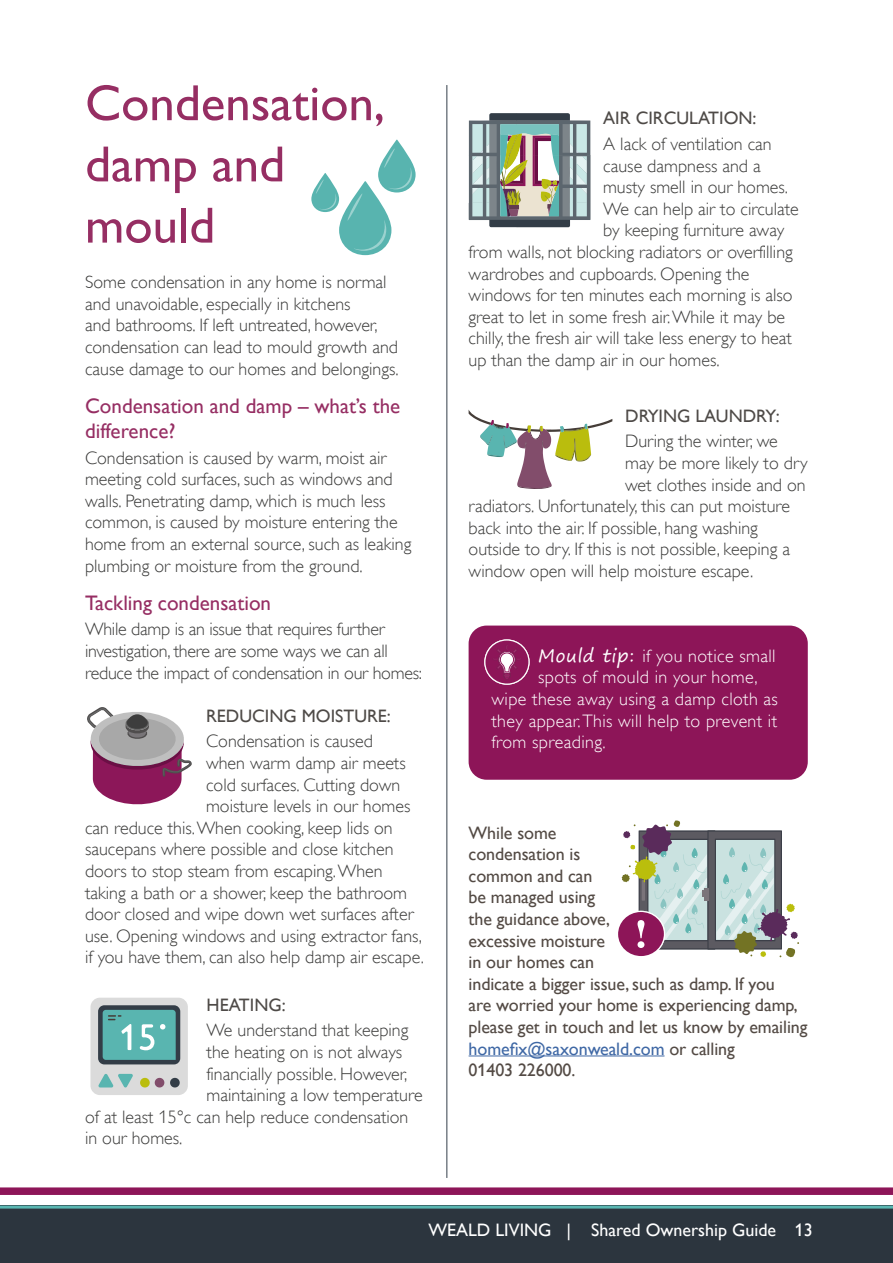
<style>
.page{position:relative;width:893px;height:1263px;background:#fff}
.page>*{position:absolute;margin:0;border:0;box-sizing:border-box;transform-origin:0 0}
.t1{font:51px/61.2px "Gill Sans";color:#962e63}
.t2{font:21px/25.2px "Gill Alt One";color:#962e63}
.t3{font:300 18px/21.6px "Gill Alt One";color:#3c3c3b}
.t4{font:18px/21.6px "Gill Alt One";letter-spacing:-.005em;color:#534a44}
.t5{font:300 18px "Gill Alt One";letter-spacing:.02em;color:#fff}
.t6{font:18px "Gill Alt One";color:#4e4a47}
.t7{font:18px "Gill Alt One";color:#fff}
.s1{font-family:"Segoe Print";font-weight:400}
.s2{color:#3f68a5}
</style>
<div class="page">
<div style="left:0;top:1205px;width:893px;height:58px;background:#2c353e"></div>
<div style="left:0;top:1187px;width:893px;height:8px;background:#8d1558"></div>
<hr style="left:0;top:1205px;width:893px;height:3px;background:#5ab7b2">
<svg style="left:311px;top:140px;width:105px;height:115px"></svg>
<svg style="left:469px;top:410px;width:143px;height:79px"></svg>
<svg style="left:469px;top:113px;width:121px;height:114px;background:#96a19a"></svg>
<div style="left:90px;top:998px;width:98px;height:97px;background:#dbdbdb;border-radius:9px"></div>
<div style="left:98px;top:1005px;width:82px;height:59px;background:#333d47;border-radius:6px"></div>
<svg style="left:98px;top:1073px;width:35px;height:15px"></svg>
<svg style="left:170px;top:1078px;width:10px;height:9px"></svg>
<svg style="left:140px;top:1078px;width:24px;height:9px"></svg>
<svg style="left:103px;top:1010px;width:73px;height:50px;background:#66b9b5"></svg>
<svg style="left:87px;top:707px;width:105px;height:98px"></svg>
<div style="left:469px;top:625px;width:339px;height:155px;background:#8d1558;border-radius:18px"></div>
<svg style="left:484px;top:639px;width:46px;height:46px"></svg>
<hr style="left:469px;top:1055px;width:195px;height:1px;background:#3f68a5">
<svg style="left:618px;top:820px;width:181px;height:137px"></svg>
<hr style="left:446px;top:85px;width:1px;height:1093px;background:#333f49">
<h1 class="t1" style="left:85px;top:73px;width:302px">Condensation, damp and mould</h1>
<p class="t3" style="left:85px;top:271px;width:315px">Some condensation in any home is normal and unavoidable, especially in kitchens<br>and bathrooms. If left untreated, however, condensation can lead to mould growth and cause damage to our homes and belongings.</p>
<p class="t2" style="left:85px;top:393px;width:317px">Condensation and damp – what’s the difference?</p>
<p class="t3" style="left:85px;top:447px;width:328px">Condensation is caused by warm, moist air meeting cold surfaces, such as windows and walls. Penetrating damp, which is much less common, is caused by moisture entering the home from an external source, such as leaking plumbing or moisture from the ground.</p>
<p class="t2" style="left:85px;top:590px;width:188px">Tackling condensation</p>
<p class="t3" style="left:85px;top:618px;width:338px">While damp is an issue that requires further investigation, there are some ways we can all reduce the impact of condensation in our homes:</p>
<p class="t6" style="left:206px;top:705px;width:186px">REDUCING MOISTURE:</p>
<p class="t3" style="left:206px;top:730px;width:168px">Condensation is caused</p>
<p class="t3" style="left:206px;top:752px;width:201px">when warm damp air meets</p>
<p class="t3" style="left:206px;top:774px;width:196px">cold surfaces. Cutting down</p>
<p class="t3" style="left:206px;top:795px;width:206px">moisture levels in our homes</p>
<p class="t3" style="left:85px;top:817px;width:309px">can reduce this. When cooking, keep lids on</p>
<p class="t3" style="left:85px;top:838px;width:310px">saucepans where possible and close kitchen</p>
<p class="t3" style="left:85px;top:860px;width:299px">doors to stop steam from escaping. When</p>
<p class="t3" style="left:85px;top:882px;width:324px">taking a bath or a shower, keep the bathroom</p>
<p class="t3" style="left:85px;top:903px;width:330px">door closed and wipe down wet surfaces after</p>
<p class="t3" style="left:85px;top:925px;width:338px">use. Opening windows and using extractor fans,</p>
<p class="t3" style="left:85px;top:946px;width:340px">if you have them, can also help damp air escape.</p>
<p class="t6" style="left:207px;top:994px;width:81px">HEATING:</p>
<p class="t3" style="left:207px;top:1019px;width:203px">We understand that keeping</p>
<p class="t3" style="left:207px;top:1041px;width:197px">the heating on is not always</p>
<p class="t3" style="left:207px;top:1063px;width:202px">financially possible. However,</p>
<p class="t3" style="left:207px;top:1084px;width:218px">maintaining a low temperature</p>
<p class="t3" style="left:85px;top:1106px;width:325px">of at least 15°c can help reduce condensation</p>
<p class="t3" style="left:85px;top:1127px;width:99px">in our homes.</p>
<p class="t6" style="left:603px;top:108px;width:155px">AIR CIRCULATION:</p>
<p class="t3" style="left:603px;top:133px;width:170px">A lack of ventilation can</p>
<p class="t3" style="left:603px;top:155px;width:159px">cause dampness and a</p>
<p class="t3" style="left:603px;top:176px;width:186px">musty smell in our homes.</p>
<p class="t3" style="left:603px;top:198px;width:197px">We can help air to circulate</p>
<p class="t3" style="left:603px;top:219px;width:182px">by keeping furniture away</p>
<p class="t3" style="left:469px;top:241px;width:326px">from walls, not blocking radiators or overfilling</p>
<p class="t3" style="left:469px;top:263px;width:282px">wardrobes and cupboards. Opening the</p>
<p class="t3" style="left:469px;top:284px;width:326px">windows for ten minutes each morning is also</p>
<p class="t3" style="left:469px;top:306px;width:318px">great to let in some fresh air. While it may be</p>
<p class="t3" style="left:469px;top:327px;width:325px">chilly, the fresh air will take less energy to heat</p>
<p class="t3" style="left:469px;top:349px;width:253px">up than the damp air in our homes.</p>
<p class="t6" style="left:625px;top:405px;width:156px">DRYING LAUNDRY:</p>
<p class="t3" style="left:625px;top:430px;width:154px">During the winter, we</p>
<p class="t3" style="left:625px;top:452px;width:184px">may be more likely to dry</p>
<p class="t3" style="left:625px;top:474px;width:182px">wet clothes inside and on</p>
<p class="t3" style="left:469px;top:495px;width:323px">radiators. Unfortunately, this can put moisture</p>
<p class="t3" style="left:469px;top:517px;width:291px">back into the air. If possible, hang washing</p>
<p class="t3" style="left:469px;top:538px;width:323px">outside to dry. If this is not possible, keeping a</p>
<p class="t3" style="left:469px;top:560px;width:286px">window open will help moisture escape.</p>
<p class="t5" style="left:538px;top:645px;width:239px"><span class="s1">Mould tip:</span> if you notice small</p>
<p class="t5" style="left:538px;top:667px;width:221px">spots of mould in your home,</p>
<p class="t5" style="left:491px;top:688px;width:288px">wipe these away using a damp cloth as</p>
<p class="t5" style="left:491px;top:710px;width:287px">they appear. This will help to prevent it</p>
<p class="t5" style="left:491px;top:732px;width:116px">from spreading.</p>
<p class="t4" style="left:469px;top:821px;width:340px">While some<br>condensation is<br>common and can<br>be managed using<br>the guidance above,<br>excessive moisture<br>in our homes can<br>indicate a bigger issue, such as damp. If you<br>are worried your home is experiencing damp, please get in touch and let us know by emailing <span class="s2">homefix@saxonweald.com</span> or calling<br>01403 226000.</p>
<p class="t7" style="left:428px;top:1220px;width:386px">WEALD LIVING | Shared Ownership Guide 13</p>
</div>
